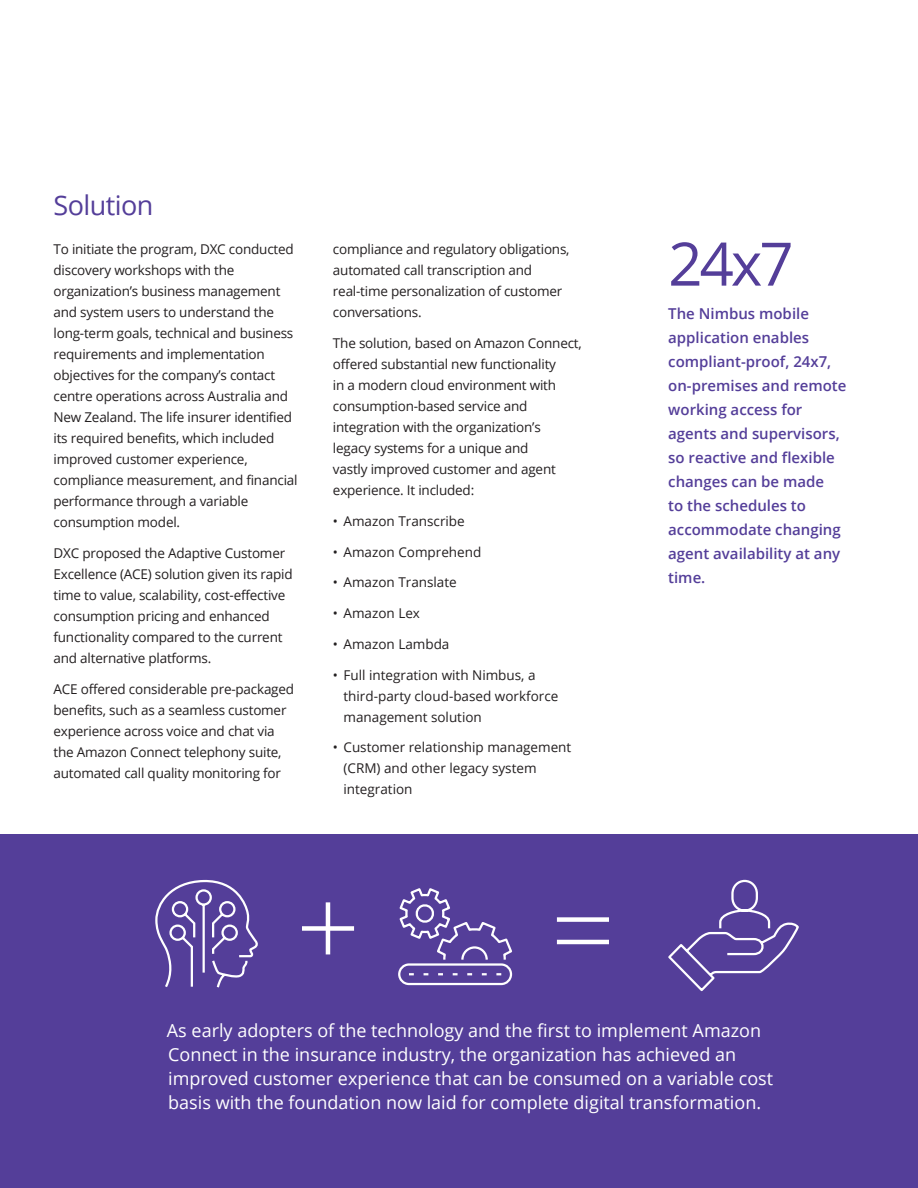
<style>
.page{position:relative;width:918px;height:1188px;background:#fff}
.page>*{position:absolute;margin:0;border:0;box-sizing:border-box;transform-origin:0 0}
.t1{font:300 112.5px "Open Sans";color:#fff}
.t2{font:60px "Open Sans";color:#543e99}
.t3{font:27px "Open Sans";letter-spacing:-.02em;color:#543e99}
.t4{font:18px/24px "Open Sans";color:#fff}
.t5{font:600 15px/24px "Open Sans";color:#543e99}
.t6{font:13.5px/21px "Open Sans";letter-spacing:-.015em;color:#231f20}
</style>
<div class="page">
<div style="left:0;top:835px;width:918px;height:353px;background:#543e99"></div>
<svg style="left:668px;top:879px;width:131px;height:113px"></svg>
<svg style="left:398px;top:888px;width:115px;height:98px"></svg>
<svg style="left:155px;top:880px;width:103px;height:108px"></svg>
<h3 class="t3" style="left:54px;top:187px;width:102px">Solution</h3>
<p class="t6" style="left:54px;top:238px;width:246px">To initiate the program, DXC conducted discovery workshops with the organization’s business management and system users to understand the long-term goals, technical and business requirements and implementation objectives for the company’s contact centre operations across Australia and New Zealand. The life insurer identified its required benefits, which included improved customer experience, compliance measurement, and financial performance through a variable consumption model.</p>
<p class="t6" style="left:54px;top:542px;width:241px">DXC proposed the Adaptive Customer Excellence (ACE) solution given its rapid time to value, scalability, cost-effective consumption pricing and enhanced functionality compared to the current and alternative platforms.</p>
<p class="t6" style="left:54px;top:678px;width:242px">ACE offered considerable pre-packaged benefits, such as a seamless customer experience across voice and chat via the Amazon Connect telephony suite, automated call quality monitoring for</p>
<p class="t6" style="left:333px;top:238px;width:238px">compliance and regulatory obligations, automated call transcription and real-time personalization of customer conversations.</p>
<p class="t6" style="left:333px;top:332px;width:250px">The solution, based on Amazon Connect, offered substantial new functionality<br>in a modern cloud environment with consumption-based service and integration with the organization’s legacy systems for a unique and<br>vastly improved customer and agent experience. It included:</p>
<p class="t6" style="left:333px;top:510px;width:133px">• Amazon Transcribe</p>
<p class="t6" style="left:333px;top:541px;width:150px">• Amazon Comprehend</p>
<p class="t6" style="left:333px;top:572px;width:125px">• Amazon Translate</p>
<p class="t6" style="left:333px;top:602px;width:89px">• Amazon Lex</p>
<p class="t6" style="left:333px;top:633px;width:118px">• Amazon Lambda</p>
<p class="t6" style="left:343px;top:664px;width:216px;text-indent:-11px">• Full integration with Nimbus, a third-party cloud-based workforce management solution</p>
<p class="t6" style="left:343px;top:737px;width:229px;text-indent:-11px">• Customer relationship management (CRM) and other legacy system integration</p>
<h1 class="t1" style="left:296px;top:850px;width:66px">+</h1>
<h1 class="t1" style="left:551px;top:853px;width:66px">=</h1>
<h2 class="t2" style="left:668px;top:223px;width:127px">24x7</h2>
<p class="t5" style="left:668px;top:302px;width:180px">The Nimbus mobile application enables compliant-proof, 24x7, on-premises and remote working access for agents and supervisors, so reactive and flexible changes can be made<br>to the schedules to accommodate changing agent availability at any time.</p>
<p class="t4" style="left:167px;top:1018px;width:608px">As early adopters of the technology and the first to implement Amazon Connect in the insurance industry, the organization has achieved an improved customer experience that can be consumed on a variable cost basis with the foundation now laid for complete digital transformation.</p>
</div>
